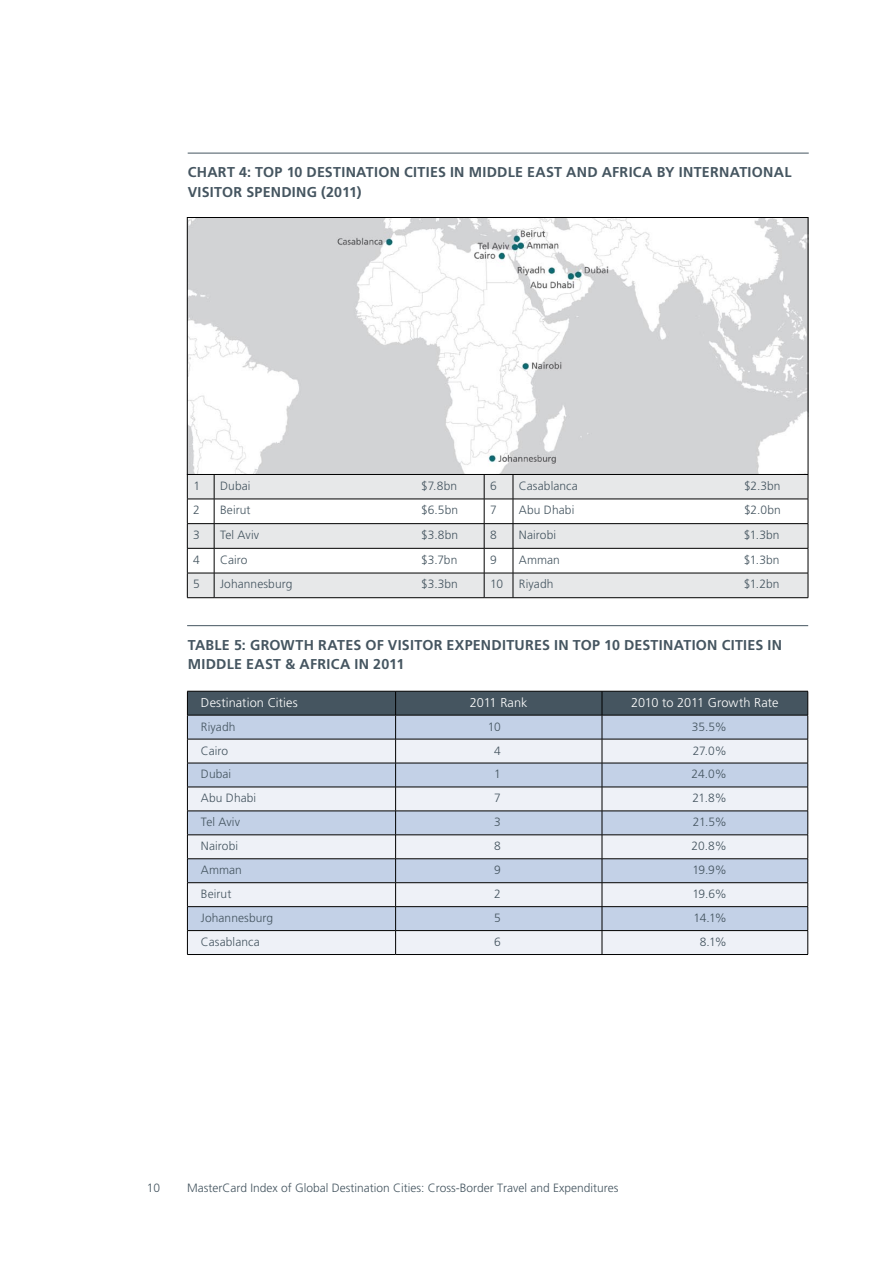
<style>
.page{position:relative;width:893px;height:1263px;background:#fff}
.page>*{position:absolute;margin:0;border:0;box-sizing:border-box;transform-origin:0 0}
.t1{font:700 14.25px/19.5px "Frutiger";letter-spacing:.02em;color:#455560}
.t2{font:300 12.75px "Frutiger";letter-spacing:.005em;color:#fff}
.t3{font:300 12px "Frutiger";letter-spacing:.005em;color:#455560}
</style>
<div class="page">
<div style="left:215px;top:475px;width:593px;height:122px;background:#e7e8e9"></div>
<svg style="left:215px;top:500px;width:593px;height:73px"></svg>
<hr style="left:214px;top:597px;width:270px;height:1px;background:#000">
<hr style="left:513px;top:597px;width:295px;height:1px;background:#000">
<hr style="left:214px;top:499px;width:270px;height:1px;background:#000">
<hr style="left:513px;top:499px;width:295px;height:1px;background:#000">
<hr style="left:214px;top:523px;width:270px;height:1px;background:#000">
<hr style="left:513px;top:523px;width:295px;height:1px;background:#000">
<hr style="left:214px;top:548px;width:270px;height:1px;background:#000">
<hr style="left:513px;top:548px;width:295px;height:1px;background:#000">
<svg style="left:187px;top:475px;width:28px;height:123px"></svg>
<hr style="left:214px;top:573px;width:270px;height:1px;background:#000">
<svg style="left:484px;top:475px;width:30px;height:123px"></svg>
<svg style="left:808px;top:474px;width:1px;height:123px"></svg>
<hr style="left:513px;top:573px;width:295px;height:1px;background:#000">
<img style="left:189px;top:219px;width:617px;height:254px">
<div style="left:187px;top:217px;width:621px;height:258px;border:1px solid #000"></div>
<hr style="left:188px;top:153px;width:621px;height:1px;background:#455560">
<hr style="left:187px;top:954px;width:209px;height:1px;background:#000">
<hr style="left:396px;top:954px;width:206px;height:1px;background:#000">
<hr style="left:602px;top:954px;width:206px;height:1px;background:#000">
<svg style="left:187px;top:691px;width:621px;height:263px;background:#c2cbd8"></svg>
<hr style="left:602px;top:906px;width:206px;height:1px;background:#000">
<hr style="left:187px;top:930px;width:209px;height:1px;background:#000">
<hr style="left:396px;top:930px;width:206px;height:1px;background:#000">
<hr style="left:602px;top:930px;width:206px;height:1px;background:#000">
<hr style="left:187px;top:625px;width:621px;height:1px;background:#455560">
<p class="t1" style="left:188px;top:162px;width:605px">CHART 4: TOP 10 DESTINATION CITIES IN MIDDLE EAST AND AFRICA BY INTERNATIONAL<br>VISITOR SPENDING (2011)</p>
<p class="t3" style="left:193px;top:479px;width:8px">1</p>
<p class="t3" style="left:220px;top:479px;width:32px">Dubai</p>
<p class="t3" style="left:421px;top:479px;width:38px">$7.8bn</p>
<p class="t3" style="left:490px;top:479px;width:8px">6</p>
<p class="t3" style="left:519px;top:479px;width:60px">Casablanca</p>
<p class="t3" style="left:744px;top:479px;width:38px">$2.3bn</p>
<p class="t3" style="left:193px;top:503px;width:8px">2</p>
<p class="t3" style="left:220px;top:503px;width:32px">Beirut</p>
<p class="t3" style="left:421px;top:503px;width:38px">$6.5bn</p>
<p class="t3" style="left:490px;top:503px;width:8px">7</p>
<p class="t3" style="left:519px;top:503px;width:57px">Abu Dhabi</p>
<p class="t3" style="left:744px;top:503px;width:38px">$2.0bn</p>
<p class="t3" style="left:193px;top:528px;width:8px">3</p>
<p class="t3" style="left:220px;top:528px;width:41px">Tel Aviv</p>
<p class="t3" style="left:421px;top:528px;width:39px">$3.8bn</p>
<p class="t3" style="left:490px;top:528px;width:8px">8</p>
<p class="t3" style="left:519px;top:528px;width:39px">Nairobi</p>
<p class="t3" style="left:744px;top:528px;width:37px">$1.3bn</p>
<p class="t3" style="left:193px;top:553px;width:8px">4</p>
<p class="t3" style="left:220px;top:553px;width:29px">Cairo</p>
<p class="t3" style="left:421px;top:553px;width:38px">$3.7bn</p>
<p class="t3" style="left:490px;top:553px;width:8px">9</p>
<p class="t3" style="left:519px;top:553px;width:43px">Amman</p>
<p class="t3" style="left:744px;top:553px;width:37px">$1.3bn</p>
<p class="t3" style="left:193px;top:577px;width:8px">5</p>
<p class="t3" style="left:220px;top:577px;width:74px">Johannesburg</p>
<p class="t3" style="left:421px;top:577px;width:38px">$3.3bn</p>
<p class="t3" style="left:490px;top:577px;width:14px">10</p>
<p class="t3" style="left:519px;top:577px;width:36px">Riyadh</p>
<p class="t3" style="left:744px;top:577px;width:37px">$1.2bn</p>
<p class="t1" style="left:188px;top:635px;width:596px">TABLE 5: GROWTH RATES OF VISITOR EXPENDITURES IN TOP 10 DESTINATION CITIES IN<br>M IDDLE EAST &amp; AFRICA IN 2011</p>
<p class="t2" style="left:201px;top:696px;width:98px">Destination Cities</p>
<p class="t2" style="left:470px;top:696px;width:59px">2011 Rank</p>
<p class="t2" style="left:631px;top:696px;width:149px">2010 to 2011 Growth Rate</p>
<p class="t3" style="left:201px;top:720px;width:36px">Riyadh</p>
<p class="t3" style="left:488px;top:720px;width:14px">10</p>
<p class="t3" style="left:692px;top:720px;width:36px">35.5%</p>
<p class="t3" style="left:201px;top:743px;width:29px">Cairo</p>
<p class="t3" style="left:494px;top:743px;width:8px">4</p>
<p class="t3" style="left:693px;top:743px;width:35px">27.0%</p>
<p class="t3" style="left:201px;top:767px;width:32px">Dubai</p>
<p class="t3" style="left:494px;top:767px;width:8px">1</p>
<p class="t3" style="left:692px;top:767px;width:37px">24.0%</p>
<p class="t3" style="left:201px;top:791px;width:57px">Abu Dhabi</p>
<p class="t3" style="left:494px;top:791px;width:8px">7</p>
<p class="t3" style="left:692px;top:791px;width:36px">21.8%</p>
<p class="t3" style="left:201px;top:815px;width:41px">Tel Aviv</p>
<p class="t3" style="left:494px;top:815px;width:8px">3</p>
<p class="t3" style="left:693px;top:815px;width:35px">21.5%</p>
<p class="t3" style="left:201px;top:839px;width:39px">Nairobi</p>
<p class="t3" style="left:494px;top:839px;width:8px">8</p>
<p class="t3" style="left:691px;top:839px;width:37px">20.8%</p>
<p class="t3" style="left:201px;top:863px;width:43px">Amman</p>
<p class="t3" style="left:494px;top:863px;width:8px">9</p>
<p class="t3" style="left:692px;top:863px;width:36px">19.9%</p>
<p class="t3" style="left:201px;top:887px;width:32px">Beirut</p>
<p class="t3" style="left:494px;top:887px;width:8px">2</p>
<p class="t3" style="left:692px;top:887px;width:36px">19.6%</p>
<p class="t3" style="left:201px;top:911px;width:74px">Johannesburg</p>
<p class="t3" style="left:494px;top:911px;width:8px">5</p>
<p class="t3" style="left:694px;top:911px;width:35px">14.1%</p>
<p class="t3" style="left:201px;top:935px;width:60px">Casablanca</p>
<p class="t3" style="left:494px;top:935px;width:8px">6</p>
<p class="t3" style="left:700px;top:935px;width:29px">8.1%</p>
<p class="t3" style="left:147px;top:1181px;width:15px">10</p>
<p class="t3" style="left:187px;top:1181px;width:433px">MasterCard Index of Global Destination Cities: Cross-Border Travel and Expenditures</p>
</div>
